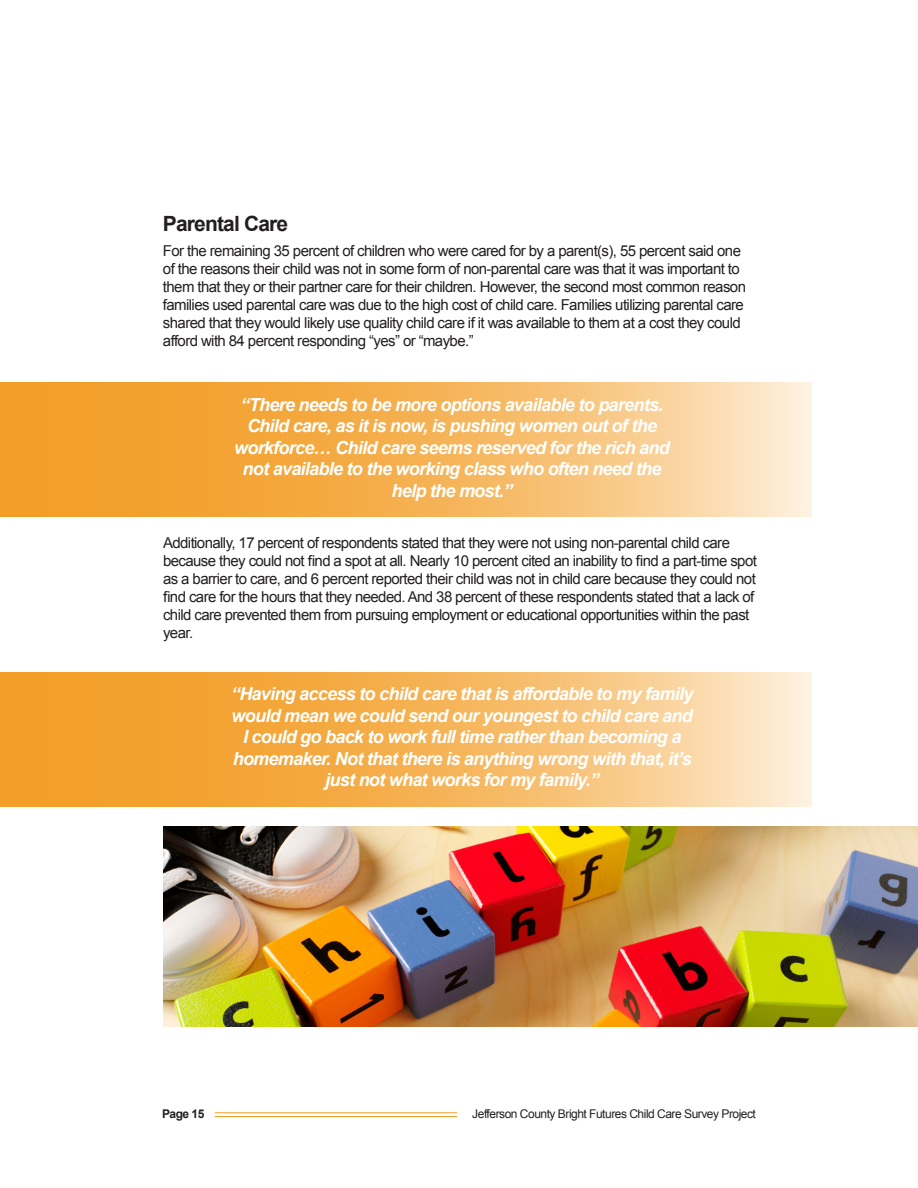
<style>
.page{position:relative;width:918px;height:1188px;background:#fff}
.page>*{position:absolute;margin:0;border:0;box-sizing:border-box;transform-origin:0 0}
.Smaller_titles{font:700 21px "Arial";letter-spacing:-.04em;color:#231f20}
.Smaller_titles-2{font:italic 700 18px/21.6px "Arial";letter-spacing:-.04em;color:#fff;text-align:center}
.t1{font:15px/18px "Arial";letter-spacing:-.04em;color:#231f20}
.t2{font:12px "Arial";letter-spacing:-.04em;color:#231f20}
.t3{font:700 12px "Arial";letter-spacing:-.04em;color:#231f20}
</style>
<div class="page">
<img style="left:0;top:383px;width:811px;height:134px">
<img style="left:0;top:672px;width:811px;height:134px">
<img style="left:163px;top:827px;width:755px;height:199px">
<hr style="left:215px;top:1112px;width:242px;height:1px;background:#f39e27">
<hr style="left:215px;top:1116px;width:242px;height:1px;background:#f39e27">
<p class="Smaller_titles" style="left:163px;top:210px;width:127px">Parental Care</p>
<p class="t1" style="left:163px;top:242px;width:585px">For the remaining 35 percent of children who were cared for by a parent(s), 55 percent said one of the reasons their child was not in some form of non-parental care was that it was important to them that they or their partner care for their children. However, the second most common reason families used parental care was due to the high cost of child care. Families utilizing parental care shared that they would likely use quality child care if it was available to them at a cost they could afford with 84 percent responding “yes” or “maybe.”</p>
<p class="Smaller_titles-2" style="left:234px;top:394px;width:437px">“There needs to be more options available to parents.<br>Child care, as it is now, is pushing women out of the workforce… Child care seems reserved for the rich and not available to the working class who often need the help the most.”</p>
<p class="t1" style="left:163px;top:534px;width:595px">Additionally, 17 percent of respondents stated that they were not using non-parental child care because they could not find a spot at all. Nearly 10 percent cited an inability to find a part-time spot as a barrier to care, and 6 percent reported their child was not in child care because they could not find care for the hours that they needed. And 38 percent of these respondents stated that a lack of child care prevented them from pursuing employment or educational opportunities within the past year.</p>
<p class="Smaller_titles-2" style="left:231px;top:684px;width:464px">“Having access to child care that is affordable to my family would mean we could send our youngest to child care and I could go back to work full time rather than becoming a homemaker. Not that there is anything wrong with that, it’s just not what works for my family.”</p>
<p class="t3" style="left:162px;top:1106px;width:44px">Page 15</p>
<p class="t2" style="left:472px;top:1106px;width:285px">Jefferson County Bright Futures Child Care Survey Project</p>
</div>
